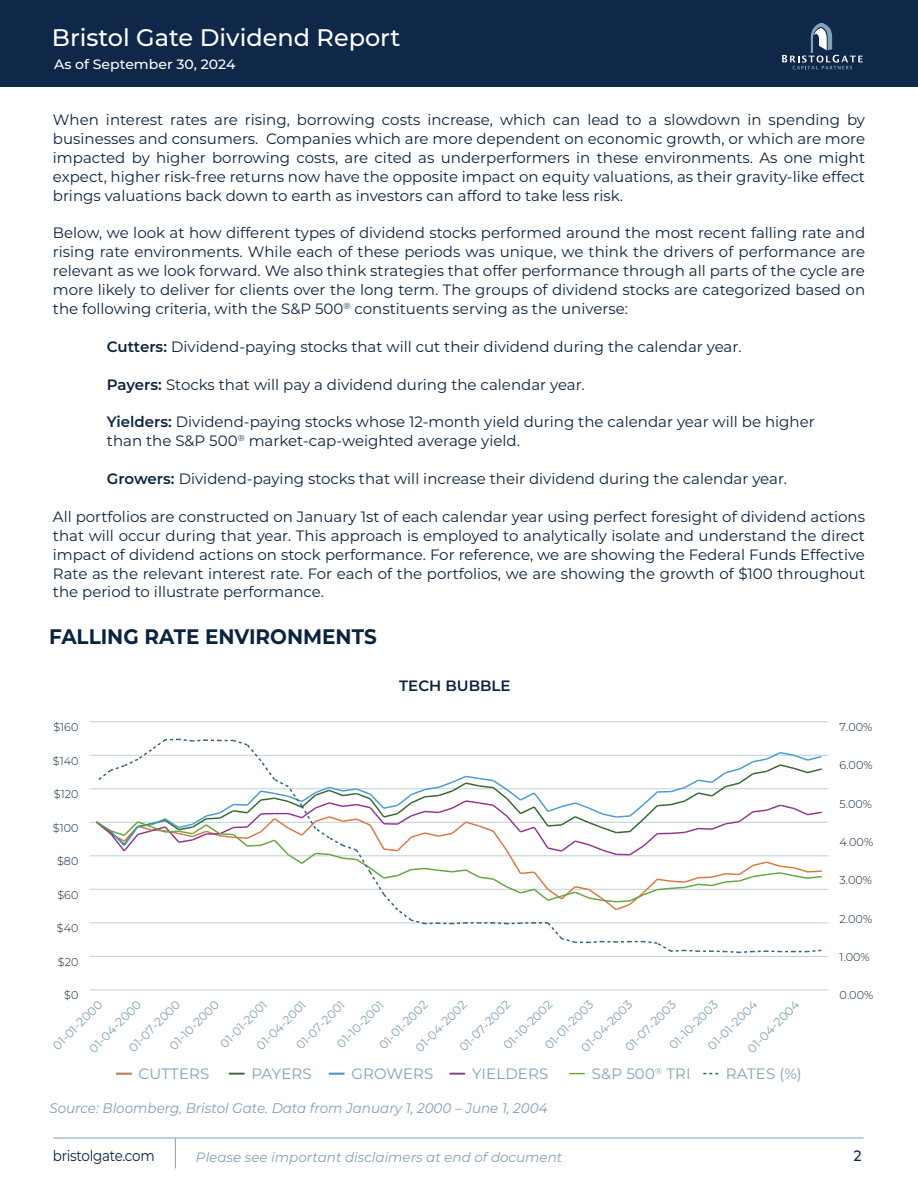
<style>
.page{position:relative;width:918px;height:1188px;background:#fff}
.page>*{position:absolute;margin:0;border:0;box-sizing:border-box;transform-origin:0 0}
.t1{font:500 24px "Montserrat";color:#fff}
.t2{font:700 21px "Montserrat";color:#0a233f;scale:.95 1}
.t3{font:15px/18.9px "Montserrat";color:#0a233f;text-align:justify}
.t4{font:15px "Montserrat";letter-spacing:.01em;color:#7ea1b7}
.t5{font:15px "Montserrat";letter-spacing:-.02em;color:#0a233f;scale:.9 1}
.t6{font:600 15px "Montserrat";color:#0a233f}
.t7{font:500 15px "Montserrat";color:#0a233f;scale:.9 1}
.t8{font:italic 13.95px "Montserrat";color:#80a1b6}
.t9{font:italic 13.5px "Montserrat";color:#80a1b6}
.t10{font:500 13.5px "Montserrat";color:#fff;scale:1.04 1}
.t11{font:12px "Montserrat";color:#80a1b6}
.t12{font:300 11.25px "Montserrat";color:#0a233f}
.s1{font-weight:600}
</style>
<div class="page">
<hr style="left:53px;top:1138px;width:811px;height:1px;background:#80a1b6">
<hr style="left:175px;top:1138px;width:1px;height:31px;background:#80a1b6">
<div style="left:0;top:0;width:918px;height:87px;background:#0f2748"></div>
<svg style="left:782px;top:23px;width:81px;height:46px"></svg>
<hr style="left:90px;top:990px;width:738px;height:1px;background:#c2cfd9">
<hr style="left:90px;top:956px;width:738px;height:1px;background:#c2cfd9">
<hr style="left:90px;top:923px;width:738px;height:1px;background:#c2cfd9">
<hr style="left:90px;top:889px;width:738px;height:1px;background:#c2cfd9">
<hr style="left:90px;top:856px;width:738px;height:1px;background:#c2cfd9">
<hr style="left:90px;top:822px;width:738px;height:1px;background:#c2cfd9">
<hr style="left:90px;top:789px;width:738px;height:1px;background:#c2cfd9">
<hr style="left:90px;top:755px;width:738px;height:1px;background:#c2cfd9">
<hr style="left:90px;top:721px;width:738px;height:1px;background:#c2cfd9">
<svg style="left:95px;top:738px;width:728px;height:215px"></svg>
<svg style="left:116px;top:1073px;width:16px;height:1px"></svg>
<svg style="left:229px;top:1073px;width:15px;height:1px"></svg>
<svg style="left:329px;top:1073px;width:15px;height:1px"></svg>
<svg style="left:450px;top:1073px;width:15px;height:1px"></svg>
<svg style="left:569px;top:1073px;width:16px;height:1px"></svg>
<svg style="left:703px;top:1073px;width:16px;height:1px"></svg>
<h1 class="t1" style="left:52px;top:21px;width:350px">Bristol Gate Dividend Report</h1>
<p class="t10" style="left:54px;top:54px;width:176px">As of September 30, 2024</p>
<p class="t3" style="left:53px;top:110px;width:814px">When interest rates are rising, borrowing costs increase, which can lead to a slowdown in spending by businesses and consumers. Companies which are more dependent on economic growth, or which are more impacted by higher borrowing costs, are cited as underperformers in these environments. As one might expect, higher risk-free returns now have the opposite impact on equity valuations, as their gravity-like effect brings valuations back down to earth as investors can afford to take less risk.</p>
<p class="t3" style="left:53px;top:223px;width:814px">Below, we look at how different types of dividend stocks performed around the most recent falling rate and rising rate environments. While each of these periods was unique, we think the drivers of performance are relevant as we look forward. We also think strategies that offer performance through all parts of the cycle are more likely to deliver for clients over the long term. The groups of dividend stocks are categorized based on the following criteria, with the S&amp;P 500<sup>®</sup> constituents serving as the universe:</p>
<p class="t3" style="left:107px;top:336px;width:636px"><span class="s1">Cutters:</span> Dividend-paying stocks that will cut their dividend during the calendar year.</p>
<p class="t3" style="left:107px;top:374px;width:479px"><span class="s1">Payers:</span> Stocks that will pay a dividend during the calendar year.</p>
<p class="t3" style="left:107px;top:412px;width:709px"><span class="s1">Yielders:</span> Dividend-paying stocks whose 12-month yield during the calendar year will be higher than the S&amp;P 500<sup>®</sup> market-cap-weighted average yield.</p>
<p class="t3" style="left:107px;top:469px;width:682px"><span class="s1">Growers:</span> Dividend-paying stocks that will increase their dividend during the calendar year.</p>
<p class="t3" style="left:53px;top:507px;width:814px">All portfolios are constructed on January 1st of each calendar year using perfect foresight of dividend actions that will occur during that year. This approach is employed to analytically isolate and understand the direct impact of dividend actions on stock performance. For reference, we are showing the Federal Funds Effective Rate as the relevant interest rate. For each of the portfolios, we are showing the growth of $100 throughout the period to illustrate performance.</p>
<h2 class="t2" style="left:49px;top:621px;width:346px">FALLING RATE ENVIRONMENTS</h2>
<p class="t12" style="left:53px;top:720px;width:26px">$160</p>
<p class="t12" style="left:53px;top:753px;width:27px">$140</p>
<p class="t12" style="left:54px;top:787px;width:26px">$120</p>
<p class="t12" style="left:53px;top:820px;width:27px">$100</p>
<p class="t12" style="left:57px;top:854px;width:23px">$80</p>
<p class="t12" style="left:57px;top:887px;width:23px">$60</p>
<p class="t12" style="left:57px;top:921px;width:23px">$40</p>
<p class="t12" style="left:58px;top:954px;width:22px">$20</p>
<p class="t6" style="left:399px;top:675px;width:113px">TECH BUBBLE</p>
<p class="t12" style="left:64px;top:988px;width:16px">$0</p>
<p class="t11" style="left:744px;top:1045px;width:69px;rotate:-45deg">01-04-2004</p>
<p class="t11" style="left:704px;top:1042px;width:66px;rotate:-45deg">01-01-2004</p>
<p class="t11" style="left:456px;top:1043px;width:67px;rotate:-45deg">01-07-2002</p>
<p class="t11" style="left:412px;top:1044px;width:68px;rotate:-45deg">01-04-2002</p>
<p class="t11" style="left:500px;top:1041px;width:65px;rotate:-45deg">01-10-2002</p>
<p class="t11" style="left:375px;top:1041px;width:65px;rotate:-45deg">01-01-2002</p>
<p class="t11" style="left:49px;top:1042px;width:66px;rotate:-45deg">01-01-2000</p>
<p class="t11" style="left:85px;top:1045px;width:69px;rotate:-45deg">01-04-2000</p>
<p class="t11" style="left:125px;top:1044px;width:69px;rotate:-45deg">01-07-2000</p>
<p class="t11" style="left:166px;top:1042px;width:66px;rotate:-45deg">01-10-2000</p>
<p class="t11" style="left:216px;top:1040px;width:62px;rotate:-45deg">01-01-2001</p>
<p class="t11" style="left:577px;top:1044px;width:68px;rotate:-45deg">01-04-2003</p>
<p class="t11" style="left:541px;top:1041px;width:65px;rotate:-45deg">01-01-2003</p>
<p class="t11" style="left:665px;top:1041px;width:65px;rotate:-45deg">01-10-2003</p>
<p class="t11" style="left:621px;top:1043px;width:67px;rotate:-45deg">01-07-2003</p>
<p class="t11" style="left:253px;top:1042px;width:66px;rotate:-45deg">01-04-2001</p>
<p class="t11" style="left:292px;top:1042px;width:65px;rotate:-45deg">01-07-2001</p>
<p class="t11" style="left:333px;top:1040px;width:62px;rotate:-45deg">01-10-2001</p>
<p class="t4" style="left:139px;top:1063px;width:72px">CUTTERS</p>
<p class="t4" style="left:251px;top:1063px;width:62px">PAYERS</p>
<p class="t4" style="left:351px;top:1063px;width:84px">GROWERS</p>
<p class="t4" style="left:472px;top:1063px;width:78px">YIELDERS</p>
<p class="t4" style="left:592px;top:1063px;width:100px">S&amp;P 500<sup>®</sup> TRI</p>
<p class="t4" style="left:726px;top:1063px;width:78px">RATES (%)</p>
<p class="t8" style="left:49px;top:1098px;width:500px">Source: Bloomberg, Bristol Gate. Data from January 1, 2000 – June 1, 2004</p>
<p class="t12" style="left:840px;top:720px;width:34px">7.00%</p>
<p class="t12" style="left:840px;top:758px;width:35px">6.00%</p>
<p class="t12" style="left:840px;top:796px;width:34px">5.00%</p>
<p class="t12" style="left:840px;top:834px;width:35px">4.00%</p>
<p class="t12" style="left:840px;top:873px;width:34px">3.00%</p>
<p class="t12" style="left:840px;top:911px;width:34px">2.00%</p>
<p class="t12" style="left:840px;top:949px;width:32px">1.00%</p>
<p class="t12" style="left:840px;top:988px;width:35px">0.00%</p>
<p class="t5" style="left:53px;top:1145px;width:115px">bristolgate.com</p>
<p class="t9" style="left:196px;top:1148px;width:368px">Please see important disclaimers at end of document</p>
<p class="t7" style="left:854px;top:1145px;width:10px">2</p>
</div>
